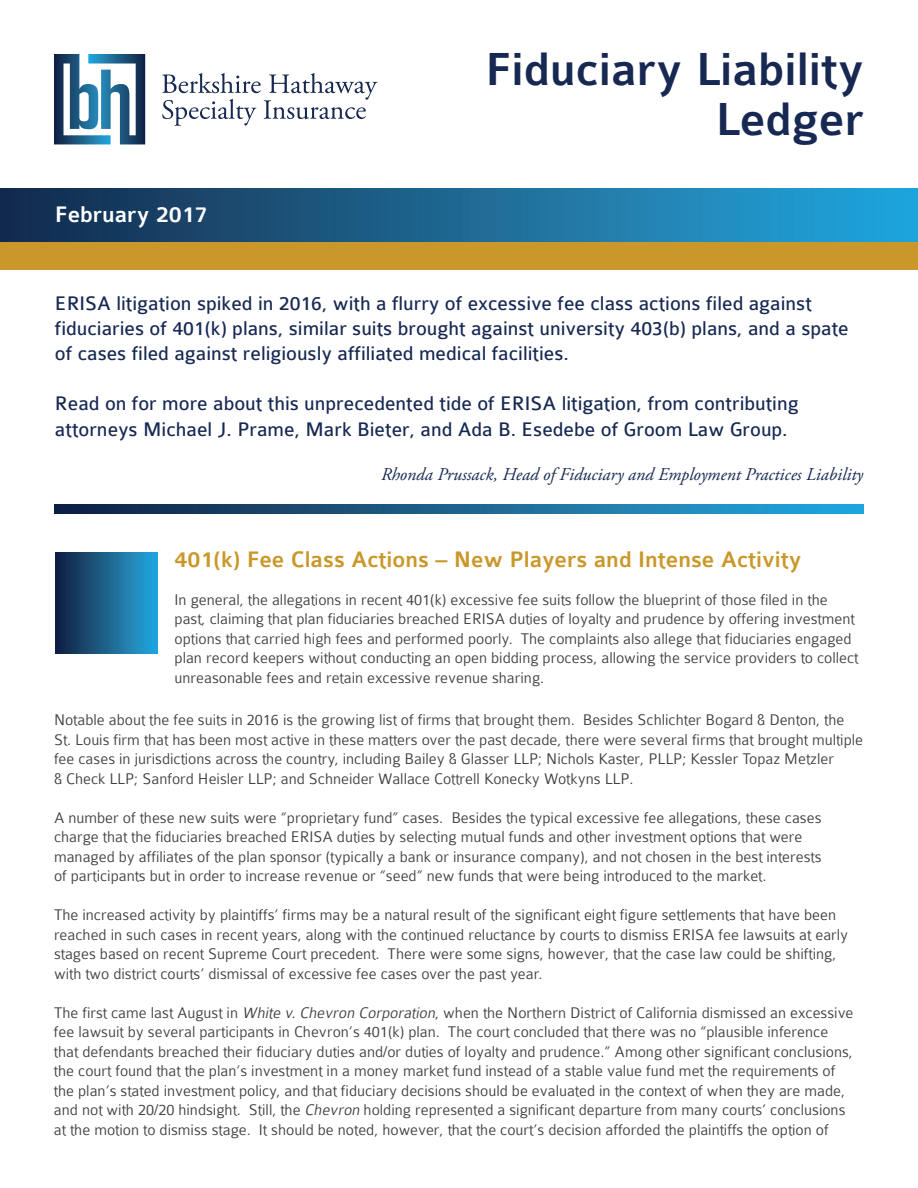
<style>
.page{position:relative;width:918px;height:1188px;background:#fff}
.page>*{position:absolute;margin:0;border:0;box-sizing:border-box;transform-origin:0 0}
.t1{font:500 49.5px/49.5px "Colaborate";color:#172953;text-align:right}
.t2{font:500 24px "Colaborate";color:#ca982a}
.t3{font:500 24px "Colaborate";color:#fff}
.t4{font:21px/25.2px "Colaborate";color:#172953}
.t5{font:italic 18px "Adobe Garamond Pro";color:#172953}
.t6{font:300 16.5px/19.5px "Colaborate";color:#3e3e3f}
.s1{font-style:italic}
</style>
<div class="page">
<div style="left:0;top:189px;width:918px;height:67px;background:linear-gradient(to right,#16294a,#24a8de)"></div>
<svg style="left:54px;top:54px;width:91px;height:90px"></svg>
<svg style="left:162px;top:73px;width:216px;height:53px"></svg>
<div style="left:0;top:242px;width:918px;height:27px;background:#ca982a"></div>
<svg style="left:55px;top:504px;width:808px;height:9px;background:#1b648f"></svg>
<div style="left:56px;top:552px;width:102px;height:102px;background:linear-gradient(to right,#131f3e,#25a8de)"></div>
<h2 class="t3" style="left:55px;top:202px;width:154px">February 2017</h2>
<h1 class="t1" style="left:485px;top:46px;width:380px">Fiduciary Liability<br>Ledger</h1>
<p class="t4" style="left:55px;top:291px;width:795px">ERISA litigation spiked in 2016, with a flurry of excessive fee class actions filed against fiduciaries of 401(k) plans, similar suits brought against university 403(b) plans, and a spate of cases filed against religiously affiliated medical facilities.</p>
<p class="t4" style="left:55px;top:391px;width:745px">Read on for more about this unprecedented tide of ERISA litigation, from contributing attorneys Michael J. Prame, Mark Bieter, and Ada B. Esedebe of Groom Law Group.</p>
<p class="t5" style="left:381px;top:464px;width:484px">Rhonda Prussack, Head of Fiduciary and Employment Practices Liability</p>
<h2 class="t2" style="left:175px;top:547px;width:629px">401(k) Fee Class Actions – New Players and Intense Activity</h2>
<p class="t6" style="left:175px;top:590px;width:685px">In general, the allegations in recent 401(k) excessive fee suits follow the blueprint of those filed in the past, claiming that plan fiduciaries breached ERISA duties of loyalty and prudence by offering investment options that carried high fees and performed poorly. The complaints also allege that fiduciaries engaged plan record keepers without conducting an open bidding process, allowing the service providers to collect unreasonable fees and retain excessive revenue sharing.</p>
<p class="t6" style="left:54px;top:711px;width:811px">Notable about the fee suits in 2016 is the growing list of firms that brought them. Besides Schlichter Bogard &amp; Denton, the St. Louis firm that has been most active in these matters over the past decade, there were several firms that brought multiple fee cases in jurisdictions across the country, including Bailey &amp; Glasser LLP; Nichols Kaster, PLLP; Kessler Topaz Metzler<br>&amp; Check LLP; Sanford Heisler LLP; and Schneider Wallace Cottrell Konecky Wotkyns LLP.</p>
<p class="t6" style="left:54px;top:808px;width:769px">A number of these new suits were “proprietary fund” cases. Besides the typical excessive fee allegations, these cases charge that the fiduciaries breached ERISA duties by selecting mutual funds and other investment options that were managed by affiliates of the plan sponsor (typically a bank or insurance company), and not chosen in the best interests of participants but in order to increase revenue or “seed” new funds that were being introduced to the market.</p>
<p class="t6" style="left:54px;top:906px;width:796px">The increased activity by plaintiffs’ firms may be a natural result of the significant eight figure settlements that have been reached in such cases in recent years, along with the continued reluctance by courts to dismiss ERISA fee lawsuits at early stages based on recent Supreme Court precedent. There were some signs, however, that the case law could be shifting, with two district courts’ dismissal of excessive fee cases over the past year.</p>
<p class="t6" style="left:54px;top:1003px;width:801px">The first came last August in <span class="s1">White v.Chevron Corporation</span>, when the Northern District of California dismissed an excessive fee lawsuit by several participants in Chevron’s 401(k) plan. The court concluded that there was no “plausible inference that defendants breached their fiduciary duties and/or duties of loyalty and prudence.” Among other significant conclusions, the court found that the plan’s investment in a money market fund instead of a stable value fund met the requirements of the plan’s stated investment policy, and that fiduciary decisions should be evaluated in the context of when they are made, and not with 20/20 hindsight. Still, the <span class="s1">Chevron</span> holding represented a significant departure from many courts’ conclusions at the motion to dismiss stage. It should be noted, however, that the court’s decision afforded the plaintiffs the option of</p>
</div>
